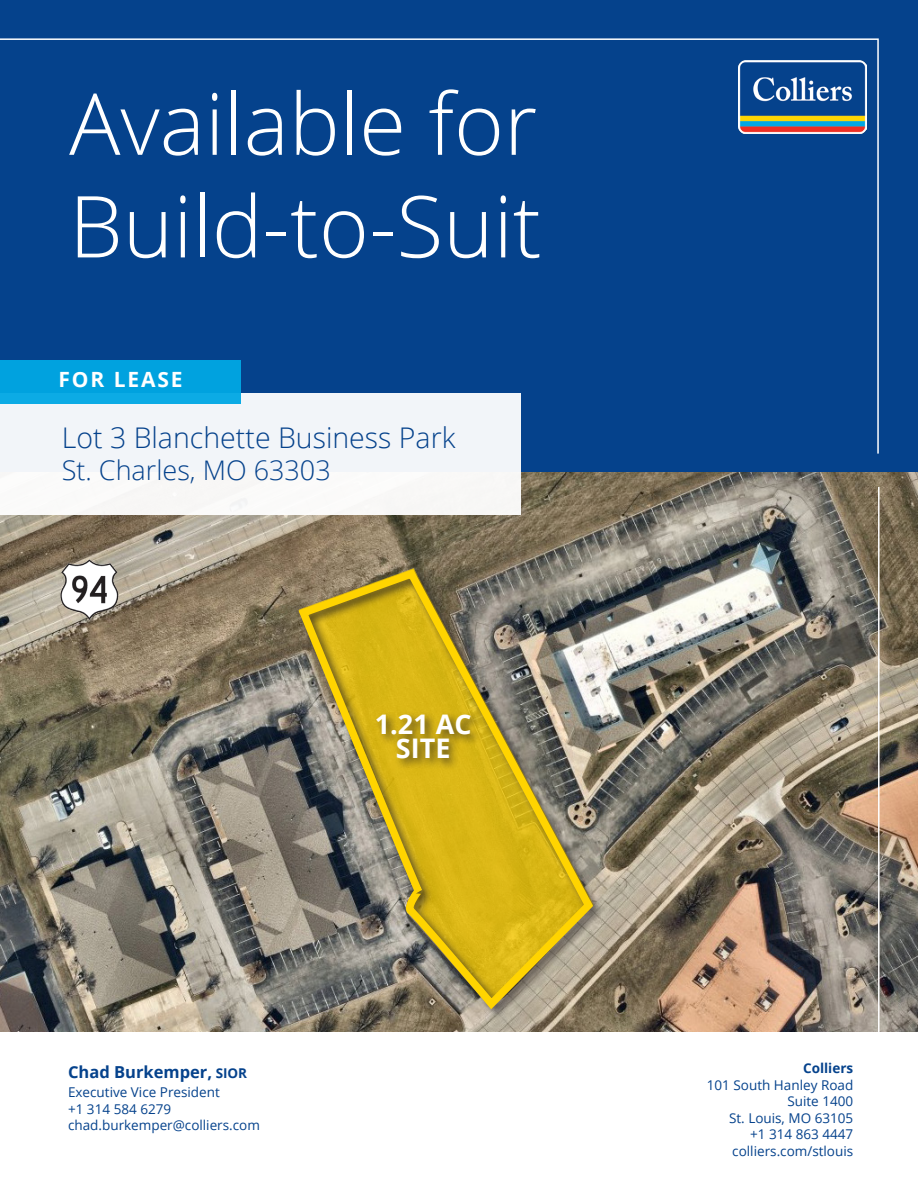
<style>
.page{position:relative;width:918px;height:1188px;background:#fff}
.page>*{position:absolute;margin:0;border:0;box-sizing:border-box;transform-origin:0 0}
.t1{font:300 85.5px/102.6px "Open Sans";color:#fff}
.t2{font:300 28.5px "Open Sans";color:#05428c}
.t3{font:300 27px "Open Sans";color:#05428c}
.t4{font:700 27px "Open Sans";color:#fff}
.t5{font:700 21px "Open Sans";letter-spacing:.09em;color:#fff}
.t6{font:700 16.5px "Open Sans";color:#05428c}
.t7{font:13.5px "Open Sans";color:#05428c}
.t8{font:700 13.5px "Open Sans";color:#05428c}
.s1{font-size:13.5px}
</style>
<div class="page">
<img style="left:0;top:472px;width:918px;height:560px">
<img style="left:59px;top:558px;width:61px;height:62px">
<div style="left:0;top:0;width:918px;height:472px;background:#05428c"></div>
<svg style="left:0;top:38px;width:879px;height:416px"></svg>
<img style="left:232px;top:485px;width:648px;height:547px">
<div style="left:0;top:393px;width:521px;height:121px;background:#f2f5f9"></div>
<img style="left:739px;top:60px;width:127px;height:73px">
<div style="left:296px;top:567px;width:309px;height:454px;background:#231f20;opacity:.75"></div>
<svg style="left:296px;top:564px;width:302px;height:458px;background:#a7954b"></svg>
<div style="left:0;top:361px;width:241px;height:43px;background:#00a8e4"></div>
<p class="t1" style="left:69px;top:70px;width:474px">Available for<br>Build-to-Suit</p>
<p class="t5" style="left:59px;top:364px;width:126px">FOR LEASE</p>
<p class="t2" style="left:62px;top:418px;width:395px">Lot 3 Blanchette Business Park</p>
<p class="t3" style="left:62px;top:452px;width:271px">St. Charles, MO 63303</p>
<p class="t4" style="left:375px;top:705px;width:98px">1.21 AC</p>
<p class="t4" style="left:396px;top:729px;width:56px">SITE</p>
<p class="t6" style="left:68px;top:1060px;width:181px">Chad Burkemper, <span class="s1">SIOR</span></p>
<p class="t7" style="left:68px;top:1083px;width:153px">Executive Vice President</p>
<p class="t7" style="left:68px;top:1100px;width:105px">+1 314 584 6279</p>
<p class="t7" style="left:68px;top:1116px;width:193px">chad.burkemper@colliers.com</p>
<p class="t8" style="left:803px;top:1059px;width:52px">Colliers</p>
<p class="t7" style="left:707px;top:1076px;width:148px">101 South Hanley Road</p>
<p class="t7" style="left:787px;top:1092px;width:67px">Suite 1400</p>
<p class="t7" style="left:729px;top:1109px;width:126px">St. Louis, MO 63105</p>
<p class="t7" style="left:750px;top:1125px;width:105px">+1 314 863 4447</p>
<p class="t7" style="left:732px;top:1142px;width:122px">colliers.com/stlouis</p>
</div>
